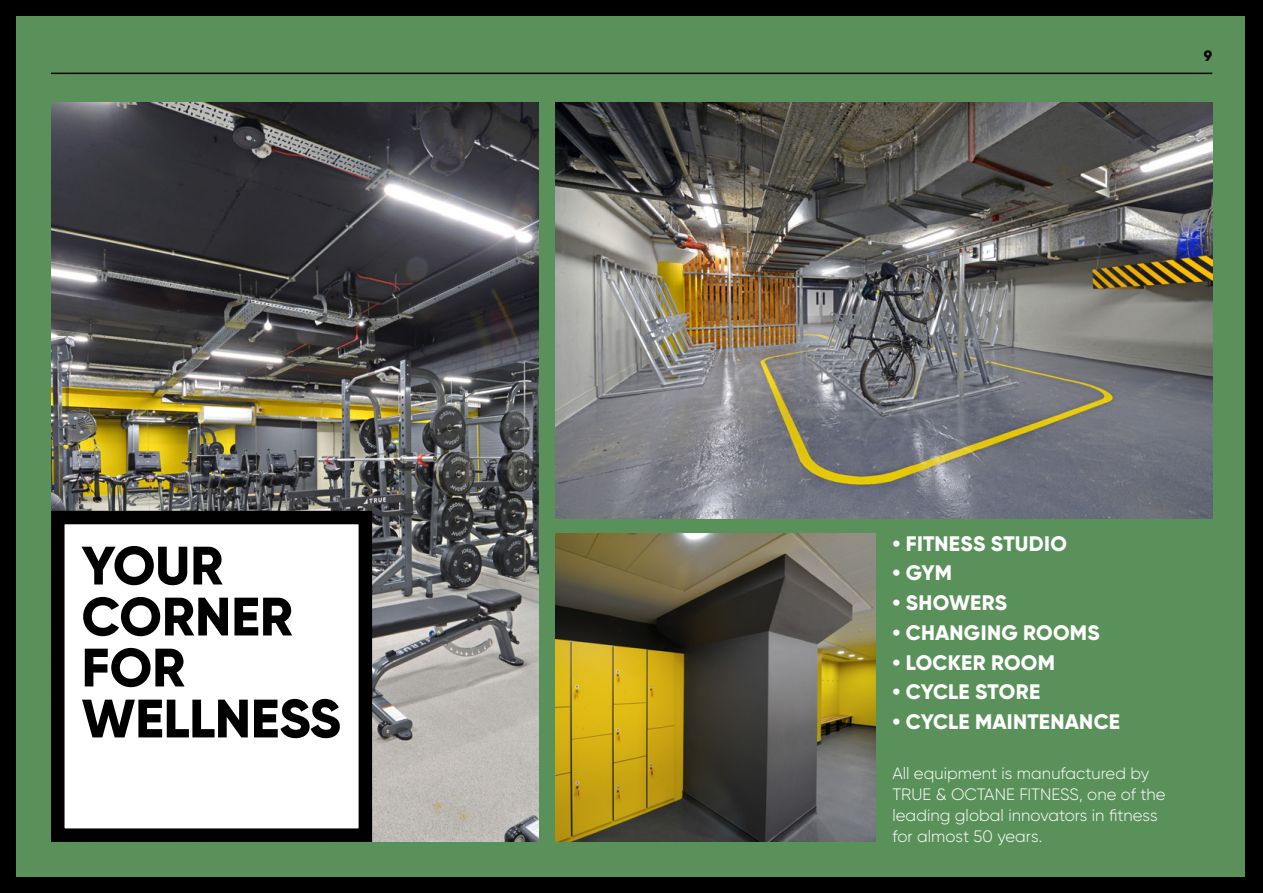
<style>
.page{position:relative;width:1263px;height:893px;background:#000}
.page>*{position:absolute;margin:0;border:0;box-sizing:border-box;transform-origin:0 0}
.t1{font:800 54px/51px "Gilroy";letter-spacing:-.005em;color:#000}
.t2{font:800 21px "Gilroy";letter-spacing:.01em;color:#fff}
.t3{font:300 16.5px/21px "Gilroy";color:#fff}
.t4{font:800 15px "Gilroy";color:#000}
</style>
<div class="page">
<div style="left:16px;top:16px;width:1228px;height:860px;background:#5a915a"></div>
<img style="left:556px;top:102px;width:656px;height:417px">
<img style="left:51px;top:102px;width:488px;height:740px">
<div style="left:58px;top:517px;width:307px;height:318px;background:#fff"></div>
<div style="left:51px;top:511px;width:321px;height:331px;border:14px solid #000"></div>
<img style="left:556px;top:534px;width:319px;height:308px">
<hr style="left:51px;top:73px;width:1161px;height:1px;background:#000">
<h1 class="t1" style="left:82px;top:540px;width:261px">YOUR<br>CORNER<br>FOR<br>WELLNESS</h1>
<p class="t4" style="left:1204px;top:46px;width:10px">9</p>
<p class="t2" style="left:892px;top:530px;width:176px">• FITNESS STUDIO</p>
<p class="t2" style="left:892px;top:560px;width:61px">• GYM</p>
<p class="t2" style="left:892px;top:590px;width:116px">• SHOWERS</p>
<p class="t2" style="left:892px;top:619px;width:209px">• CHANGING ROOMS</p>
<p class="t2" style="left:892px;top:649px;width:164px">• LOCKER ROOM</p>
<p class="t2" style="left:892px;top:679px;width:149px">• CYCLE STORE</p>
<p class="t2" style="left:892px;top:709px;width:229px">• CYCLE MAINTENANCE</p>
<p class="t3" style="left:892px;top:762px;width:275px">All equipment is manufactured by<br>TRUE &amp; OCTANE FITNESS, one of the leading global innovators in fitness for almost 50 years.</p>
</div>
